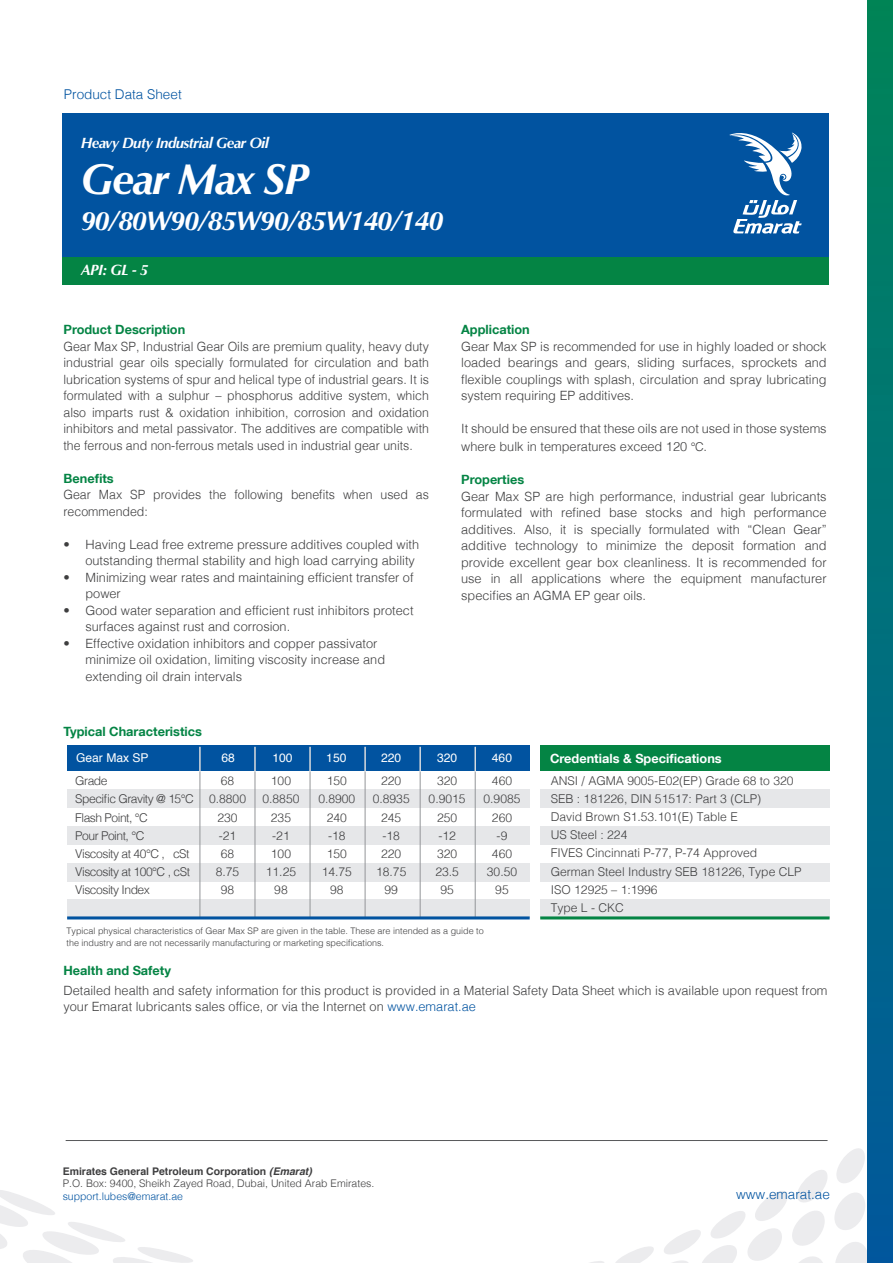
<style>
.page{position:relative;width:893px;height:1263px;background:#fff}
.page>*{position:absolute;margin:0;border:0;box-sizing:border-box;transform-origin:0 0}
.t1{font:italic 700 43.5px "Optima";letter-spacing:-.04em;color:#fff}
.t2{font:italic 700 27px "Optima";letter-spacing:-.04em;color:#fff}
.t3{font:italic 700 15px "Optima";letter-spacing:-.04em;color:#fff}
.t4{font:300 13.5px "Helvetica";color:#0153a0}
.t5{font:300 12.75px/16.5px "Helvetica";color:#3e3e3f}
.t6{font:700 12.75px "Helvetica Neue LT Com";color:#048444}
.t7{font:700 12.75px "Helvetica Neue LT Com";color:#fff}
.t8{font:300 12.15px/18.1px "Helvetica";color:#3e3e3f;text-align:center}
.t9{font:300 12.15px/18.1px "Helvetica";letter-spacing:-.04em;color:#3e3e3f}
.t10{font:12.15px "Helvetica";color:#fff}
.t11{font:300 10.5px/12.6px "Helvetica";color:#3e3e3f}
.t12{font:300 10.5px "Helvetica";color:#0153a0}
.t13{font:300 9px/12px "Helvetica";color:#3e3e3f}
.s1{font-size:12.15px}
.s2{color:#0153a0}
.s3{font-weight:700}
.s4{font-weight:700;font-style:italic}
</style>
<div class="page">
<div style="left:540px;top:746px;width:290px;height:25px;background:#048444"></div>
<svg style="left:0;top:1140px;width:867px;height:123px"></svg>
<div style="left:63px;top:113px;width:766px;height:171px;background:#0153a0"></div>
<div style="left:63px;top:257px;width:766px;height:27px;background:#048444"></div>
<div style="left:867px;top:0;width:26px;height:1263px;background:linear-gradient(to bottom,#008559,#01589e)"></div>
<svg style="left:729px;top:132px;width:73px;height:102px"></svg>
<hr style="left:66px;top:1140px;width:761px;height:1px;background:#57585a">
<div style="left:67px;top:789px;width:463px;height:19px;background:#e6e7e9"></div>
<div style="left:67px;top:826px;width:463px;height:18px;background:#e6e7e9"></div>
<div style="left:67px;top:863px;width:463px;height:18px;background:#e6e7e9"></div>
<div style="left:67px;top:899px;width:463px;height:18px;background:#e6e7e9"></div>
<div style="left:67px;top:746px;width:463px;height:25px;background:#0153a0"></div>
<hr style="left:255px;top:747px;width:1px;height:171px;background:#939598">
<svg style="left:255px;top:747px;width:1px;height:25px"></svg>
<hr style="left:200px;top:747px;width:1px;height:171px;background:#939598">
<svg style="left:200px;top:747px;width:1px;height:25px"></svg>
<hr style="left:310px;top:747px;width:1px;height:171px;background:#939598">
<svg style="left:310px;top:747px;width:1px;height:25px"></svg>
<hr style="left:365px;top:747px;width:1px;height:171px;background:#939598">
<svg style="left:365px;top:747px;width:1px;height:25px"></svg>
<hr style="left:420px;top:747px;width:1px;height:171px;background:#939598">
<svg style="left:420px;top:747px;width:1px;height:25px"></svg>
<hr style="left:475px;top:747px;width:1px;height:171px;background:#939598">
<svg style="left:475px;top:747px;width:1px;height:25px"></svg>
<hr style="left:67px;top:916px;width:463px;height:3px;background:#0153a0">
<div style="left:540px;top:789px;width:290px;height:19px;background:#e6e7e9"></div>
<div style="left:540px;top:826px;width:290px;height:18px;background:#e6e7e9"></div>
<div style="left:540px;top:899px;width:290px;height:18px;background:#e6e7e9"></div>
<div style="left:540px;top:863px;width:290px;height:18px;background:#e6e7e9"></div>
<hr style="left:540px;top:916px;width:290px;height:3px;background:#048444">
<p class="t4" style="left:64px;top:83px;width:119px">Product Data Sheet</p>
<p class="t3" style="left:81px;top:134px;width:190px">Heavy Duty Industrial Gear Oil</p>
<h1 class="t1" style="left:81px;top:154px;width:230px">Gear Max SP</h1>
<h2 class="t2" style="left:81px;top:205px;width:364px">90/80W90/85W90/85W140/140</h2>
<p class="t3" style="left:81px;top:261px;width:69px">API: GL - 5</p>
<p class="t6" style="left:64px;top:322px;width:123px">Product Description</p>
<p class="t5" style="left:64px;top:337px;width:367px;text-align:justify">Gear Max SP, Industrial Gear Oils are premium quality, heavy duty industrial gear oils specially formulated for circulation and bath lubrication systems of spur and helical type of industrial gears. It is formulated with a sulphur – phosphorus additive system, which also imparts rust &amp; oxidation inhibition, corrosion and oxidation inhibitors and metal passivator. The additives are compatible with the ferrous and non-ferrous metals used in industrial gear units.</p>
<p class="t6" style="left:64px;top:470px;width:52px">Benefits</p>
<p class="t5" style="left:64px;top:485px;width:367px">Gear Max SP provides the following benefits when used as recommended:</p>
<p class="t5" style="left:85px;top:535px;width:335px;text-indent:-22px">• Having Lead free extreme pressure additives coupled with outstanding thermal stability and high load carrying ability</p>
<p class="t5" style="left:85px;top:568px;width:330px;text-indent:-22px">• Minimizing wear rates and maintaining efficient transfer of power</p>
<p class="t5" style="left:85px;top:601px;width:330px;text-indent:-22px">• Good water separation and efficient rust inhibitors protect surfaces against rust and corrosion.</p>
<p class="t5" style="left:85px;top:634px;width:301px;text-indent:-22px">• Effective oxidation inhibitors and copper passivator minimize oil oxidation, limiting viscosity increase and extending oil drain intervals</p>
<p class="t6" style="left:461px;top:322px;width:70px">Application</p>
<p class="t5" style="left:461px;top:337px;width:367px;text-align:justify">Gear Max SP is recommended for use in highly loaded or shock loaded bearings and gears, sliding surfaces, sprockets and flexible couplings with splash, circulation and spray lubricating system requiring EP additives.</p>
<p class="t5" style="left:461px;top:419px;width:367px;line-height:18.1px">It should be ensured that these oils are not used in those systems where bulk in temperatures exceed 120 <span class="s1">°C</span>.</p>
<p class="t6" style="left:461px;top:472px;width:65px">Properties</p>
<p class="t5" style="left:461px;top:487px;width:367px;text-align:justify">Gear Max SP are high performance, industrial gear lubricants formulated with refined base stocks and high performance additives. Also, it is specially formulated with “Clean Gear” additive technology to minimize the deposit formation and provide excellent gear box cleanliness. It is recommended for use in all applications where the equipment manufacturer specifies an AGMA EP gear oils.</p>
<p class="t6" style="left:63px;top:723px;width:140px">Typical Characteristics</p>
<p class="t10" style="left:76px;top:748px;width:74px">Gear Max SP</p>
<p class="t7" style="left:550px;top:750px;width:173px">Credentials &amp; Specifications</p>
<p class="t9" style="left:75px;top:771px;width:120px">Grade<br>Specific Gravity @ 15°C<br>Flash Point, °C<br>Pour Point, °C<br>Viscosity at 40°C , cSt<br>Viscosity at 100°C , cSt<br>Viscosity Index</p>
<p class="t8" style="left:209px;top:771px;width:39px">68<br>0.8800<br>230 -21<br>68<br>8.75<br>98</p>
<p class="t8" style="left:262px;top:771px;width:39px">100<br>0.8850<br>235 -21<br>100<br>11.25<br>98</p>
<p class="t8" style="left:318px;top:771px;width:39px">150<br>0.8900<br>240 -18<br>150<br>14.75<br>98</p>
<p class="t8" style="left:373px;top:771px;width:39px">220<br>0.8935<br>245 -18<br>220<br>18.75<br>99</p>
<p class="t8" style="left:429px;top:771px;width:39px">320<br>0.9015<br>250 -12<br>320<br>23.5<br>95</p>
<p class="t8" style="left:483px;top:771px;width:39px">460<br>0.9085<br>260<br>-9<br>460<br>30.50<br>95</p>
<p class="t13" style="left:66px;top:924px;width:419px">Typical physical characteristics of Gear Max SP are given in the table. These are intended as a guide to the industry and are not necessarily manufacturing or marketing specifications.</p>
<p class="t10" style="left:221px;top:748px;width:15px">68</p>
<p class="t10" style="left:272px;top:748px;width:22px">100</p>
<p class="t10" style="left:326px;top:748px;width:22px">150</p>
<p class="t10" style="left:381px;top:748px;width:22px">220</p>
<p class="t10" style="left:437px;top:748px;width:22px">320</p>
<p class="t10" style="left:492px;top:748px;width:22px">460</p>
<p class="t8" style="left:551px;top:771px;width:252px;text-align:left">ANSI / AGMA 9005-E02(EP) Grade 68 to 320<br>SEB : 181226, DIN 51517: Part 3 (CLP)<br>David Brown S1.53.101(E) Table E<br>US Steel : 224<br>FIVES Cincinnati P-77, P-74 Approved<br>German Steel Industry SEB 181226, Type CLP<br>ISO 12925 – 1:1996<br>Type L - CKC</p>
<p class="t6" style="left:63px;top:962px;width:109px">Health and Safety</p>
<p class="t5" style="left:63px;top:981px;width:765px">Detailed health and safety information for this product is provided in a Material Safety Data Sheet which is available upon request from your Emarat lubricants sales office, or via the Internet on <span class="s2">www.emarat.ae</span></p>
<p class="t11" style="left:63px;top:1164px;width:313px"><span class="s3">Emirates General Petroleum Corporation</span> <span class="s4">(Emarat)<br></span>P.O. Box: 9400, Sheikh Zayed Road, Dubai, United Arab Emirates.</p>
<p class="t12" style="left:63px;top:1187px;width:122px">support.lubes@emarat.ae</p>
<p class="t4" style="left:736px;top:1182px;width:95px">www.emarat.ae</p>
</div>
